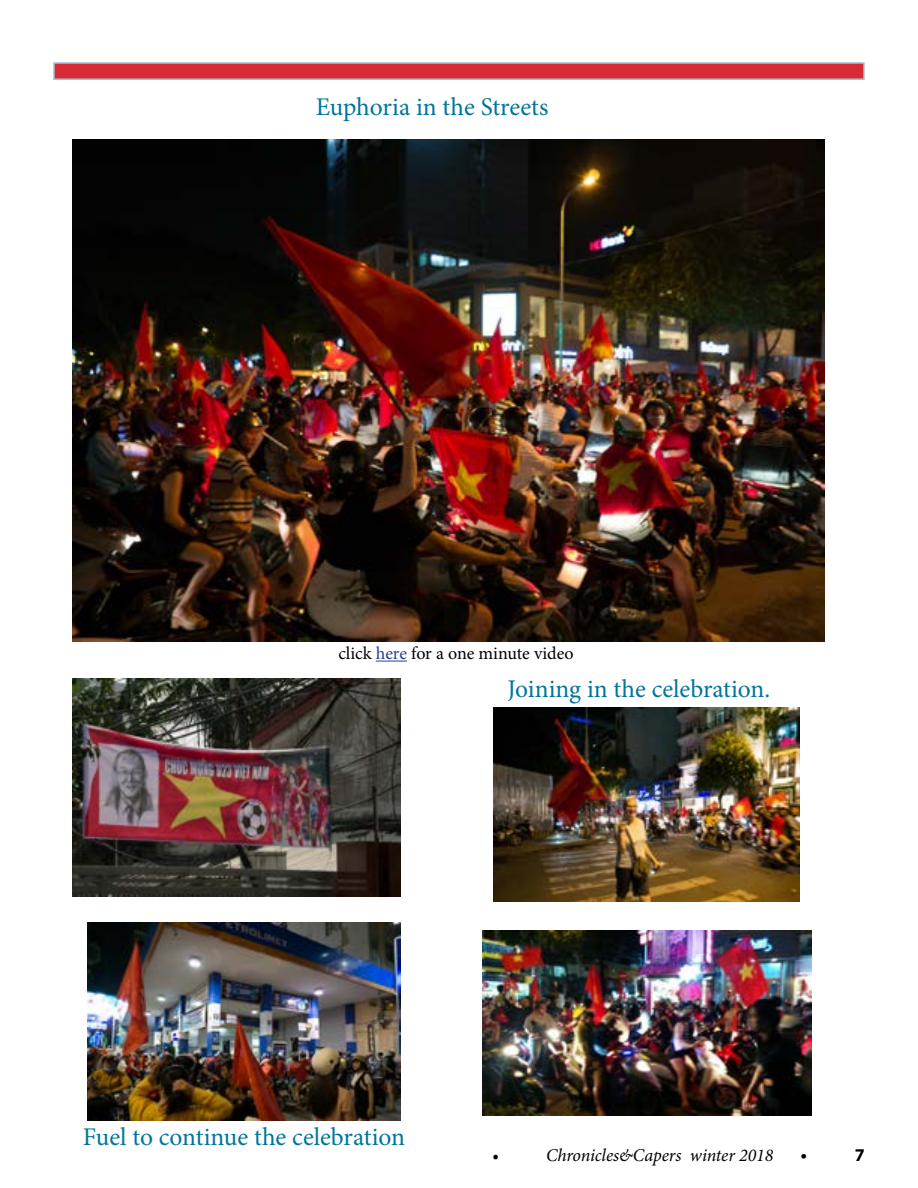
<style>
.page{position:relative;width:918px;height:1188px;background:#fff}
.page>*{position:absolute;margin:0;border:0;box-sizing:border-box;transform-origin:0 0}
.t1{font:25.5px "Minion Pro";color:#00759b}
.t2{font:italic 18px "Minion Pro";letter-spacing:-.005em;color:#000}
.t3{font:18px "Minion Pro";letter-spacing:-.005em;color:#000}
.t4{font:700 18px "Myriad Pro";color:#000}
.s1{color:#25408f}
</style>
<div class="page">
<div style="left:53px;top:62px;width:812px;height:18px;background:#d62b35;border:2px solid #a6bfd6"></div>
<img style="left:88px;top:923px;width:312px;height:197px">
<img style="left:494px;top:707px;width:306px;height:194px">
<img style="left:72px;top:140px;width:752px;height:501px">
<img style="left:483px;top:931px;width:328px;height:184px">
<img style="left:72px;top:678px;width:328px;height:219px">
<hr style="left:376px;top:661px;width:31px;height:1px;background:#25408f">
<p class="t1" style="left:316px;top:90px;width:234px">Euphoria in the Streets</p>
<p class="t3" style="left:338px;top:641px;width:237px">click <span class="s1">here</span> for a one minute video</p>
<p class="t1" style="left:507px;top:671px;width:265px">Joining in the celebration.</p>
<p class="t1" style="left:83px;top:1119px;width:324px">Fuel to continue the celebration</p>
<p class="t2" style="left:492px;top:1143px;width:8px">•</p>
<p class="t2" style="left:546px;top:1143px;width:229px">Chronicles&amp;Capers winter 2018</p>
<p class="t4" style="left:801px;top:1143px;width:8px">•</p>
<p class="t4" style="left:855px;top:1143px;width:11px">7</p>
</div>
